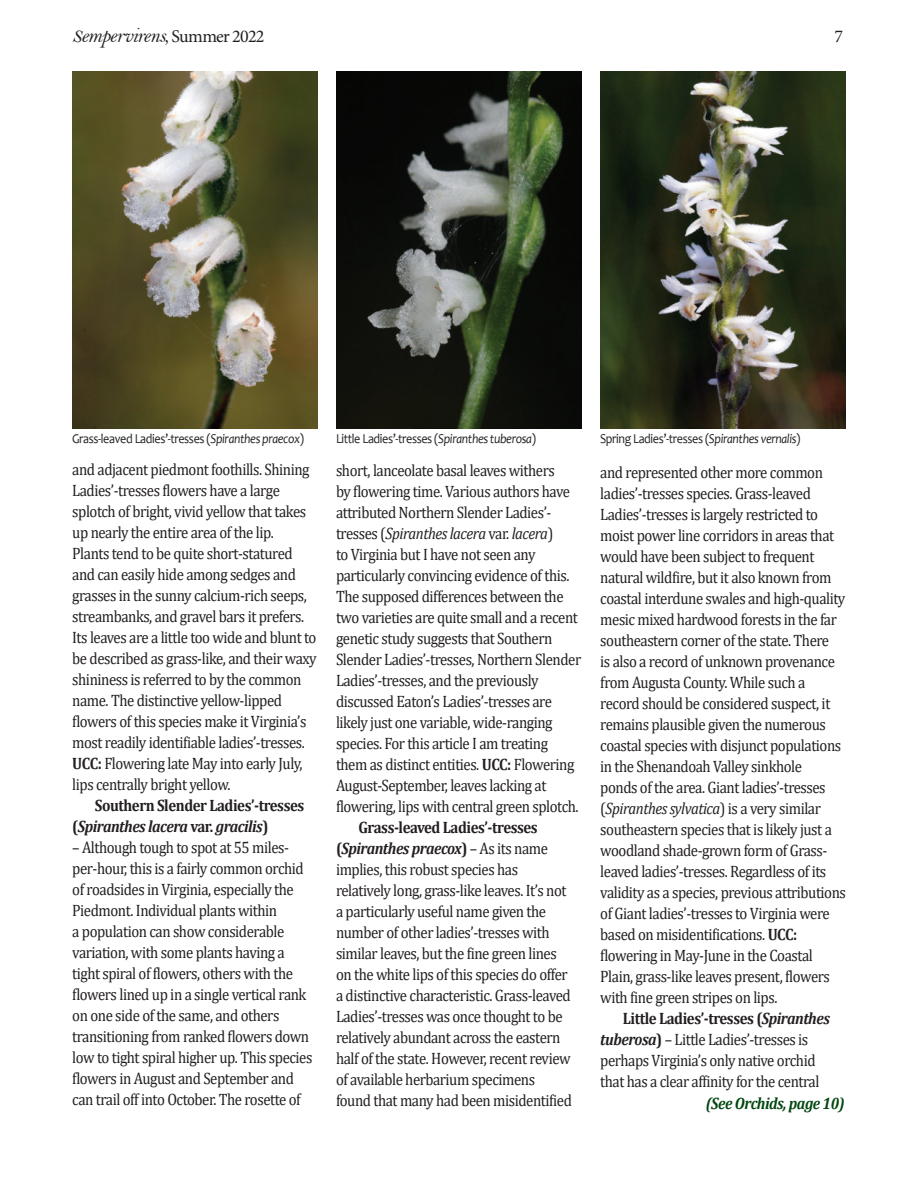
<style>
.page{position:relative;width:918px;height:1188px;background:#fff}
.page>*{position:absolute;margin:0;border:0;box-sizing:border-box;transform-origin:0 0}
.flag-subtitle{font:21px "Bell MT Italic";letter-spacing:-.035em;color:#231f20}
.flag-subtitle-2{font:18px "Minion Pro";color:#231f20}
._2-line_drop_cap__no{font:16.5px/21px "Cambria";letter-spacing:-.03em;color:#231f20;scale:.9 1}
._2-line_drop_cap__no-2{font:700 16.5px/21px "Cambria";letter-spacing:-.03em;color:#231f20;scale:.9 1}
._2-line_drop_cap__no-3{font:italic 700 16.5px "Cambria";letter-spacing:-.03em;color:#004710;scale:.9 1}
._2-line_drop_cap__no-4{font:13.5px "Candara";letter-spacing:-.03em;color:#231f20;scale:.9 1}
.s1{font-size:18px}
.s2{font-family:"Minion Pro";font-size:18px}
.s3{font-style:italic}
.s4{font-weight:700}
.s5{font-weight:700;font-style:italic}
</style>
<div class="page">
<img style="left:72px;top:72px;width:246px;height:357px">
<img style="left:336px;top:72px;width:246px;height:357px">
<img style="left:600px;top:72px;width:246px;height:357px">
<p class="flag-subtitle" style="left:72px;top:23px;width:194px"><span class="s1">S</span>empervirens<span class="s1">,</span> <span class="s2">Summer 2022</span></p>
<p class="flag-subtitle-2" style="left:834px;top:24px;width:10px">7</p>
<p class="_2-line_drop_cap__no-4" style="left:72px;top:430px;width:259px">Grass-leaved Ladies’-tresses (<span class="s3">Spiranthes praecox</span>)</p>
<p class="_2-line_drop_cap__no-4" style="left:336px;top:430px;width:224px">Little Ladies’-tresses (<span class="s3">Spiranthes tuberosa</span>)</p>
<p class="_2-line_drop_cap__no-4" style="left:600px;top:430px;width:224px">Spring Ladies’-tresses (<span class="s3">Spiranthes vernalis</span>)</p>
<p class="_2-line_drop_cap__no" style="left:72px;top:458px;width:273px">and adjacent piedmont foothills. Shining Ladies’-tresses flowers have a large splotch of bright, vivid yellow that takes up nearly the entire area of the lip.<br>Plants tend to be quite short-statured and can easily hide among sedges and grasses in the sunny calcium-rich seeps, streambanks, and gravel bars it prefers.<br>Its leaves are a little too wide and blunt to be described as grass-like, and their waxy shininess is referred to by the common name. The distinctive yellow-lipped flowers of this species make it Virginia’s most readily identifiable ladies’-tresses.<br><span class="s4">UCC:</span> Flowering late May into early July, lips centrally bright yellow.</p>
<p class="_2-line_drop_cap__no-2" style="left:72px;top:794px;width:259px;text-indent:22px">Southern Slender Ladies’-tresses (<span class="s3">Spiranthes lacera</span> var. <span class="s3">gracilis</span>)</p>
<p class="_2-line_drop_cap__no" style="left:72px;top:836px;width:268px">– Although tough to spot at 55 miles&shy;per-hour, this is a fairly common orchid of roadsides in Virginia, especially the Piedmont. Individual plants within<br>a population can show considerable variation, with some plants having a tight spiral of flowers, others with the flowers lined up in a single vertical rank on one side of the same, and others transitioning from ranked flowers down low to tight spiral higher up. This species flowers in August and September and can trail off into October. The rosette of</p>
<p class="_2-line_drop_cap__no" style="left:336px;top:460px;width:274px">short, lanceolate basal leaves withers<br>by flowering time. Various authors have attributed Northern Slender Ladies’- tresses (<span class="s3">Spiranthes lacera</span> var. <span class="s3">lacera</span>)<br>to Virginia but I have not seen any particularly convincing evidence of this.<br>The supposed differences between the two varieties are quite small and a recent genetic study suggests that Southern Slender Ladies’-tresses, Northern Slender Ladies’-tresses, and the previously discussed Eaton’s Ladies’-tresses are likely just one variable, wide-ranging species. For this article I am treating them as distinct entities. <span class="s4">UCC:</span> Flowering August-September, leaves lacking at flowering, lips with central green splotch.</p>
<p class="_2-line_drop_cap__no" style="left:336px;top:817px;width:264px;text-indent:22px"><span class="s4">Grass-leaved Ladies’-tresses (</span><span class="s5">Spiranthes praecox</span><span class="s4">)</span> – As its name implies, this robust species has relatively long, grass-like leaves. It’s not a particularly useful name given the number of other ladies’-tresses with similar leaves, but the fine green lines on the white lips of this species do offer a distinctive characteristic. Grass-leaved Ladies’-tresses was once thought to be relatively abundant across the eastern half of the state. However, recent review of available herbarium specimens found that many had been misidentified</p>
<p class="_2-line_drop_cap__no" style="left:600px;top:462px;width:274px">and represented other more common ladies’-tresses species. Grass-leaved Ladies’-tresses is largely restricted to moist power line corridors in areas that would have been subject to frequent natural wildfire, but it also known from coastal interdune swales and high-quality mesic mixed hardwood forests in the far southeastern corner of the state. There<br>is also a record of unknown provenance from Augusta County. While such a record should be considered suspect, it remains plausible given the numerous coastal species with disjunct populations in the Shenandoah Valley sinkhole<br>ponds of the area. Giant ladies’-tresses (<span class="s3">Spiranthes sylvatica</span>) is a very similar southeastern species that is likely just a woodland shade-grown form of Grass&shy;leaved ladies’-tresses. Regardless of its validity as a species, previous attributions of Giant ladies’-tresses to Virginia were based on misidentifications. <span class="s4">UCC: </span>flowering in May-June in the Coastal Plain, grass-like leaves present, flowers with fine green stripes on lips.</p>
<p class="_2-line_drop_cap__no" style="left:600px;top:1008px;width:257px;text-indent:22px"><span class="s4">Little Ladies’-tresses (</span><span class="s5">Spiranthes tuberosa</span><span class="s4">)</span> – Little Ladies’-tresses is perhaps Virginia’s only native orchid that has a clear affinity for the central</p>
<p class="_2-line_drop_cap__no-3" style="left:706px;top:1092px;width:156px">(See Orchids, page 10)</p>
</div>
